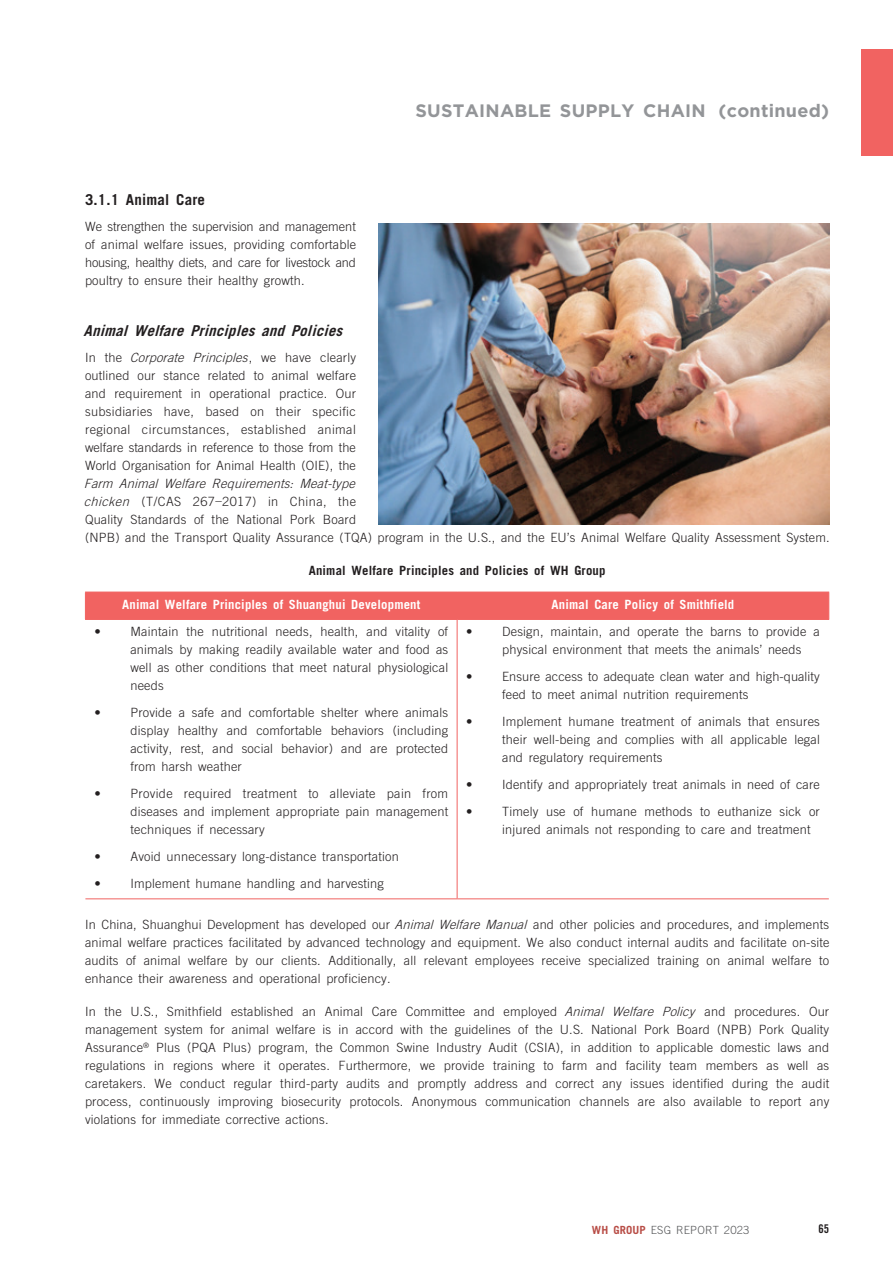
<style>
.page{position:relative;width:893px;height:1263px;background:#fff}
.page>*{position:absolute;margin:0;border:0;box-sizing:border-box;transform-origin:0 0}
.t1{font:700 18px "Gotham";letter-spacing:.015em;color:#939598}
._05_____H3{font:italic 700 15px "Trade Gothic LT Std";color:#231f20}
._04___H2{font:700 15px "Trade Gothic LT Std";letter-spacing:.015em;color:#231f20}
._01_Body_Text{font:300 12.75px/18px "Trade Gothic LT Std";letter-spacing:.015em;color:#231f20;text-align:justify}
._15_Table_Stub{font:300 12.75px/18px "Trade Gothic LT Std";letter-spacing:.015em;color:#231f20;text-align:justify}
._15_Table_Stub-2{font:700 12.75px "Trade Gothic LT Std";letter-spacing:.015em;color:#fff}
._01_Body_Text-2{font:700 12.75px "Trade Gothic LT Std";letter-spacing:.015em;color:#231f20}
.t2{font:12px "Trade Gothic LT Std Bd Cn 20";color:#231f20}
.t3{font:300 11.25px "Trade Gothic LT Std";letter-spacing:.015em;color:#57585a}
.s1{font-style:italic}
.s2{font-weight:700;color:#b84d46}
</style>
<div class="page">
<div style="left:861px;top:49px;width:32px;height:106px;background:#f16361"></div>
<div style="left:85px;top:592px;width:744px;height:27px;background:#f16361"></div>
<hr style="left:85px;top:619px;width:372px;height:1px;background:#f16361">
<hr style="left:85px;top:898px;width:372px;height:1px;background:#f16361">
<hr style="left:457px;top:620px;width:1px;height:278px;background:#f16361">
<hr style="left:457px;top:619px;width:372px;height:1px;background:#f16361">
<hr style="left:457px;top:898px;width:372px;height:1px;background:#f16361">
<img style="left:379px;top:224px;width:450px;height:300px">
<h1 class="t1" style="left:415px;top:98px;width:415px">SUSTAINABLE SUPPLY CHAIN (continued)</h1>
<p class="_04___H2" style="left:85px;top:190px;width:122px">3.1.1 Animal Care</p>
<p class="_01_Body_Text" style="left:85px;top:218px;width:273px">We strengthen the supervision and management of animal welfare issues, providing comfortable housing, healthy diets, and care for livestock and poultry to ensure their healthy growth.</p>
<p class="_05_____H3" style="left:83px;top:321px;width:265px">Animal Welfare Principles and Policies</p>
<p class="_01_Body_Text" style="left:84px;top:348px;width:747px;text-align:left">I n t h e <span class="s1">Corporate Principles</span>, w e h a v e c l e a r l y<br>outlined our stance related to animal welfare<br>and requirement in operational practice. Our<br>subsidiaries have, based on their specific<br>regional circumstances, established animal<br>welfare standards in reference to those from the<br>World Organisation for Animal Health (OIE), the<br><span class="s1">Farm Animal Welfare Requirements: Meat-type<br>chicken</span> (T/CAS 267–2017) in China, the<br>Quality Standards of the National Pork Board<br>(NPB) and the Transport Quality Assurance (TQA) program in the U.S., and the EU’s Animal Welfare Quality Assessment System.</p>
<p class="_01_Body_Text-2" style="left:309px;top:563px;width:298px">Animal Welfare Principles and Policies of WH Group</p>
<p class="_15_Table_Stub-2" style="left:122px;top:596px;width:300px">Animal Welfare Principles of Shuanghui Development</p>
<p class="_15_Table_Stub-2" style="left:552px;top:596px;width:184px">Animal Care Policy of Smithfield</p>
<p class="_15_Table_Stub" style="left:130px;top:622px;width:319px;text-indent:-36px">• Maintain the nutritional needs, health, and vitality of animals by making readily available water and food as well as other conditions that meet natural physiological needs</p>
<p class="_15_Table_Stub" style="left:130px;top:703px;width:319px;text-indent:-36px">• Provide a safe and comfortable shelter where animals display healthy and comfortable behaviors (including activity, rest, and social behavior) and are protected from harsh weather</p>
<p class="_15_Table_Stub" style="left:130px;top:784px;width:319px;text-indent:-36px">• Provide required treatment to alleviate pain from diseases and implement appropriate pain management techniques if necessary</p>
<p class="_15_Table_Stub" style="left:94px;top:847px;width:306px">• Avoid unnecessary long-distance transportation</p>
<p class="_15_Table_Stub" style="left:94px;top:874px;width:291px">• Implement humane handling and harvesting</p>
<p class="_15_Table_Stub" style="left:502px;top:622px;width:319px;text-indent:-36px">• Design, maintain, and operate the barns to provide a physical environment that meets the animals’ needs</p>
<p class="_15_Table_Stub" style="left:502px;top:667px;width:319px;text-indent:-36px">• Ensure access to adequate clean water and high-quality feed to meet animal nutrition requirements</p>
<p class="_15_Table_Stub" style="left:502px;top:712px;width:319px;text-indent:-36px">• Implement humane treatment of animals that ensures their well-being and complies with all applicable legal and regulatory requirements</p>
<p class="_15_Table_Stub" style="left:466px;top:775px;width:355px">• Identify and appropriately treat animals in need of care</p>
<p class="_15_Table_Stub" style="left:502px;top:802px;width:319px;text-indent:-36px">• Timely use of humane methods to euthanize sick or injured animals not responding to care and treatment</p>
<p class="_01_Body_Text" style="left:85px;top:915px;width:746px">In China, Shuanghui Development has developed our <span class="s1">Animal Welfare Manual</span> and other policies and procedures, and implements animal welfare practices facilitated by advanced technology and equipment. We also conduct internal audits and facilitate on-site audits of animal welfare by our clients. Additionally, all relevant employees receive specialized training on animal welfare to enhance their awareness and operational proficiency.</p>
<p class="_01_Body_Text" style="left:85px;top:1002px;width:746px">In the U.S., Smithfield established an Animal Care Committee and employed <span class="s1">Animal Welfare Policy</span> and procedures. Our management system for animal welfare is in accord with the guidelines of the U.S. National Pork Board (NPB) Pork Quality Assurance<sup>®</sup> Plus (PQA Plus) program, the Common Swine Industry Audit (CSIA), in addition to applicable domestic laws and regulations in regions where it operates. Furthermore, we provide training to farm and facility team members as well as caretakers. We conduct regular third-party audits and promptly address and correct any issues identified during the audit process, continuously improving biosecurity protocols. Anonymous communication channels are also available to report any violations for immediate corrective actions.</p>
<p class="t3" style="left:592px;top:1223px;width:159px"><span class="s2">WH GROUP</span> ESG REPORT 2023</p>
<p class="t2" style="left:818px;top:1221px;width:12px">65</p>
</div>
